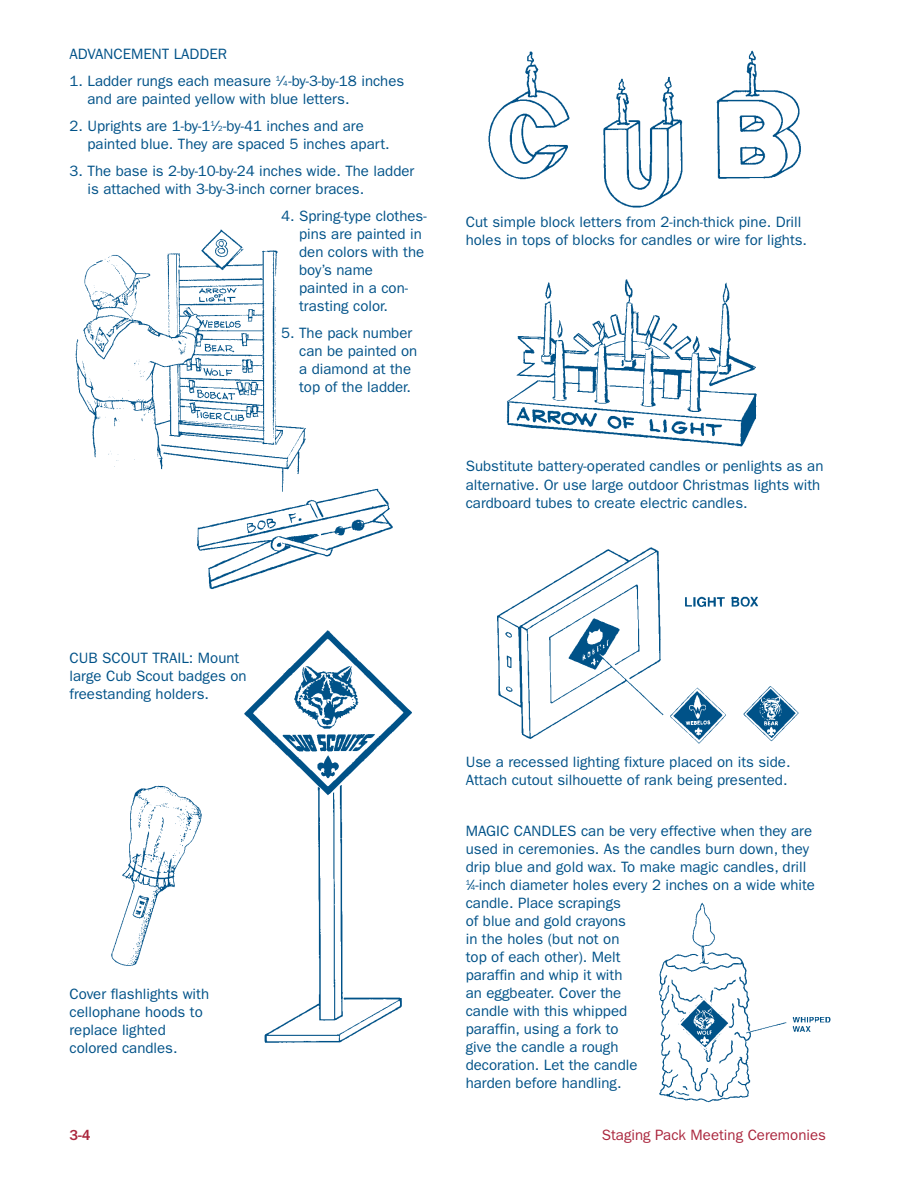
<style>
.page{position:relative;width:908px;height:1178px;background:#fff}
.page>*{position:absolute;margin:0;border:0;box-sizing:border-box;transform-origin:0 0}
.t1{font:15px/18px "Franklin Gothic";color:#005288}
.t2{font:15px "Franklin Gothic";color:#aa263d}
.t3{font:500 15px "Franklin Gothic";color:#aa263d}
.s1{font-size:7.5px}
</style>
<div class="page">
<img style="left:506px;top:279px;width:251px;height:168px">
<img style="left:497px;top:547px;width:302px;height:197px">
<img style="left:488px;top:50px;width:313px;height:158px">
<img style="left:244px;top:630px;width:168px;height:413px">
<img style="left:111px;top:785px;width:91px;height:181px">
<img style="left:659px;top:902px;width:172px;height:201px">
<img style="left:197px;top:488px;width:196px;height:102px">
<img style="left:75px;top:229px;width:248px;height:265px">
<p class="t1" style="left:69px;top:46px;width:159px">ADVANCEMENT LADDER</p>
<p class="t1" style="left:87px;top:73px;width:318px;text-indent:-18px">1. Ladder rungs each measure <sup>1</sup>⁄<span class="s1">4</span>-by-3-by-18 inches and are painted yellow with blue letters.</p>
<p class="t1" style="left:87px;top:118px;width:303px;text-indent:-18px">2. Uprights are 1-by-1<sup>1</sup>⁄<span class="s1">2</span>-by-41 inches and are painted blue. They are spaced 5 inches apart.</p>
<p class="t1" style="left:87px;top:163px;width:328px;text-indent:-18px">3. The base is 2-by-10-by-24 inches wide. The ladder is attached with 3-by-3-inch corner braces.</p>
<p class="t1" style="left:299px;top:208px;width:129px;text-indent:-18px">4. Spring-type clothes&shy;pins are painted in den colors with the boy’s name<br>painted in a con&shy;trasting color.</p>
<p class="t1" style="left:299px;top:325px;width:120px;text-indent:-18px">5. The pack number can be painted on a diamond at the top of the ladder.</p>
<p class="t1" style="left:465px;top:214px;width:343px">Cut simple block letters from 2-inch-thick pine. Drill holes in tops of blocks for candles or wire for lights.</p>
<p class="t1" style="left:465px;top:458px;width:359px">Substitute battery-operated candles or penlights as an alternative. Or use large outdoor Christmas lights with cardboard tubes to create electric candles.</p>
<p class="t1" style="left:69px;top:649px;width:179px">CUB SCOUT TRAIL: Mount large Cub Scout badges on freestanding holders.</p>
<p class="t1" style="left:69px;top:985px;width:141px">Cover flashlights with cellophane hoods to replace lighted colored candles.</p>
<p class="t3" style="left:69px;top:1129px;width:23px">3-4</p>
<p class="t1" style="left:465px;top:753px;width:326px">Use a recessed lighting fixture placed on its side.<br>Attach cutout silhouette of rank being presented.</p>
<p class="t1" style="left:465px;top:823px;width:351px">MAGIC CANDLES can be very effective when they are used in ceremonies. As the candles burn down, they drip blue and gold wax. To make magic candles, drill<br><sup>1</sup>⁄<span class="s1">4</span>-inch diameter holes every 2 inches on a wide white candle. Place scrapings<br>of blue and gold crayons<br>in the holes (but not on<br>top of each other). Melt<br>paraffin and whip it with<br>an eggbeater. Cover the<br>candle with this whipped<br>paraffin, using a fork to<br>give the candle a rough<br>decoration. Let the candle<br>harden before handling.</p>
<p class="t2" style="left:601px;top:1129px;width:226px">Staging Pack Meeting Ceremonies</p>
</div>
